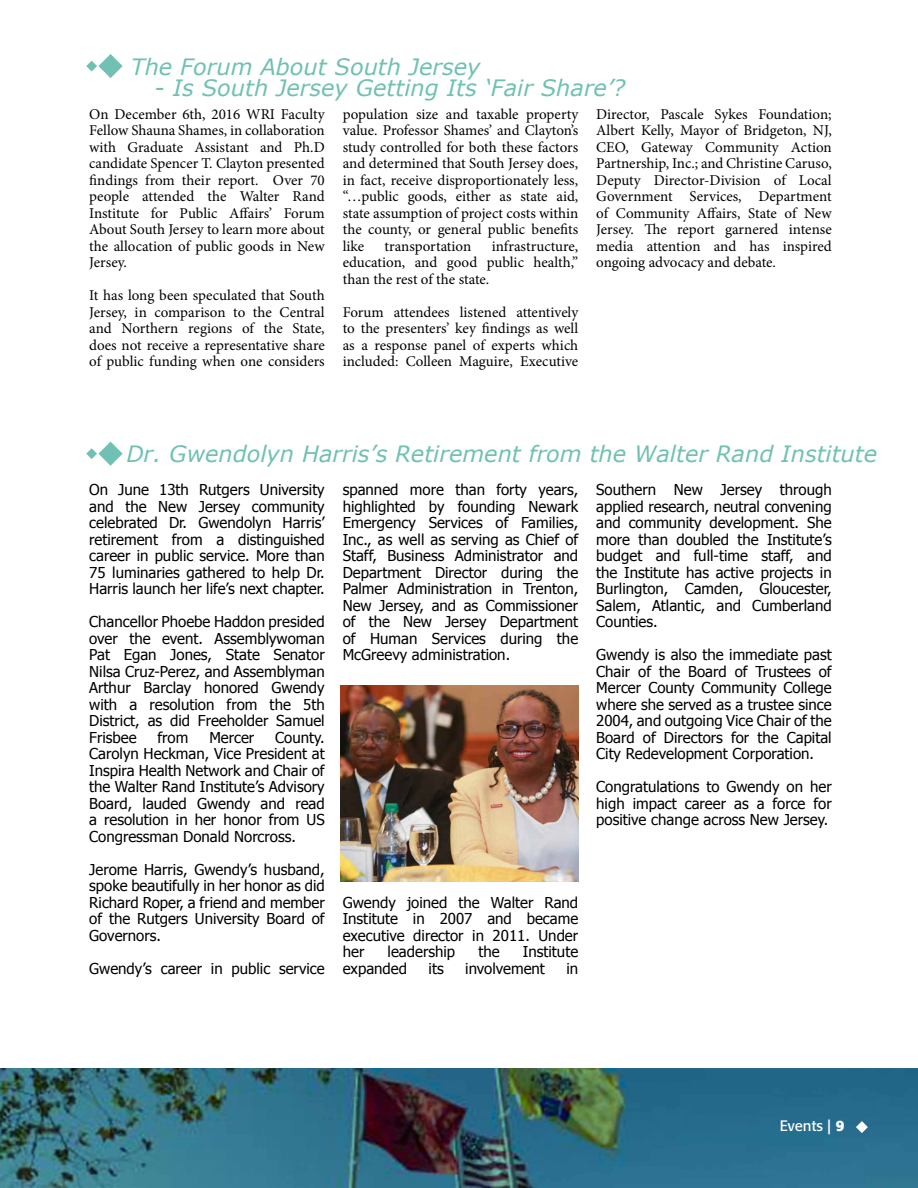
<style>
.page{position:relative;width:918px;height:1188px;background:#fff}
.page>*{position:absolute;margin:0;border:0;box-sizing:border-box;transform-origin:0 0}
.t1{font:italic 22.5px "Verdana";color:#70c1b3}
.t2{font:15px/16.5px "Tahoma";color:#000;text-align:justify}
.t3{font:15px/16.5px "Minion Pro";color:#000;text-align:justify}
.t4{font:15px "Formata BQ";color:#fff}
.s1{font-weight:700}
</style>
<div class="page">
<img style="left:341px;top:686px;width:237px;height:196px">
<img style="left:0;top:1068px;width:918px;height:120px">
<svg style="left:86px;top:54px;width:37px;height:24px"></svg>
<svg style="left:86px;top:442px;width:37px;height:24px"></svg>
<svg style="left:856px;top:1121px;width:12px;height:12px"></svg>
<h1 class="t1" style="left:131px;top:51px;width:351px">The Forum About South Jersey</h1>
<h1 class="t1" style="left:155px;top:72px;width:472px">- Is South Jersey Getting Its ‘Fair Share’?</h1>
<p class="t3" style="left:89px;top:106px;width:237px">On December 6th, 2016 WRI Faculty Fellow Shauna Shames, in collaboration with Graduate Assistant and Ph.D candidate Spencer T. Clayton presented findings from their report. Over 70 people attended the Walter Rand Institute for Public Affairs’ Forum About South Jersey to learn more about the allocation of public goods in New Jersey.</p>
<p class="t3" style="left:89px;top:287px;width:237px">It has long been speculated that South Jersey, in comparison to the Central and Northern regions of the State, does not receive a representative share of public funding when one considers</p>
<p class="t3" style="left:343px;top:106px;width:237px">population size and taxable property value. Professor Shames’ and Clayton’s study controlled for both these factors and determined that South Jersey does, in fact, receive disproportionately less, “…public goods, either as state aid, state assumption of project costs within the county, or general public benefits like</p>
<p class="t3" style="left:343px;top:238px;width:237px;text-indent:149px">infrastructure, education, and good public health,” than the rest of the state.</p>
<p class="t3" style="left:343px;top:304px;width:237px">Forum attendees listened attentively to the presenters’ key findings as well as a response panel of experts which included: Colleen Maguire, Executive</p>
<p class="t3" style="left:385px;top:238px;width:88px">transportation</p>
<p class="t3" style="left:596px;top:106px;width:237px">Director, Pascale Sykes Foundation; Albert Kelly, Mayor of Bridgeton, NJ, CEO, Gateway Community Action Partnership, Inc.; and Christine Caruso, Deputy Director-Division of Local Government Services, Department of Community Affairs, State of New Jersey. The report garnered intense media attention and has inspired ongoing advocacy and debate.</p>
<h1 class="t1" style="left:126px;top:438px;width:752px">Dr. Gwendolyn Harris’s Retirement from the Walter Rand Institute</h1>
<p class="t2" style="left:89px;top:481px;width:237px">On June 13th Rutgers University and the New Jersey community celebrated Dr. Gwendolyn Harris’ retirement from a distinguished career in public service. More than 75 luminaries gathered to help Dr.<br>Harris launch her life’s next chapter.</p>
<p class="t2" style="left:89px;top:613px;width:237px">Chancellor Phoebe Haddon presided over the event. Assemblywoman Pat Egan Jones, State Senator Nilsa Cruz-Perez, and Assemblyman Arthur Barclay honored Gwendy with a resolution from the 5th District, as did Freeholder Samuel Frisbee</p>
<p class="t2" style="left:158px;top:728px;width:32px">from</p>
<p class="t2" style="left:209px;top:728px;width:46px">Mercer</p>
<p class="t2" style="left:89px;top:728px;width:237px;text-indent:186px">County.<br>Carolyn Heckman, Vice President at Inspira Health Network and Chair of the Walter Rand Institute’s Advisory Board, lauded Gwendy and read a resolution in her honor from US Congressman Donald Norcross.</p>
<p class="t2" style="left:89px;top:860px;width:237px">Jerome Harris, Gwendy’s husband, spoke beautifully in her honor as did Richard Roper, a friend and member of the Rutgers University Board of Governors.</p>
<p class="t2" style="left:89px;top:959px;width:237px">Gwendy’s career in public service</p>
<p class="t2" style="left:343px;top:481px;width:237px">spanned more than forty years, highlighted by founding Newark Emergency Services of Families, Inc., as well as serving as Chief of Staff, Business Administrator and Department Director during the Palmer Administration in Trenton, New Jersey, and as Commissioner of the New Jersey Department of Human Services during the McGreevy administration.</p>
<p class="t2" style="left:596px;top:481px;width:237px">Southern New Jersey through applied research, neutral convening and community development. She more than doubled the Institute’s budget and full-time staff, and the Institute has active projects in Burlington, Camden, Gloucester, Salem, Atlantic, and Cumberland Counties.</p>
<p class="t2" style="left:596px;top:646px;width:237px">Gwendy is also the immediate past Chair of the Board of Trustees of Mercer County Community College where she served as a trustee since 2004, and outgoing Vice Chair of the Board of Directors for the Capital City Redevelopment Corporation.</p>
<p class="t2" style="left:596px;top:778px;width:237px">Congratulations to Gwendy on her high impact career as a force for positive change across New Jersey.</p>
<p class="t2" style="left:343px;top:893px;width:237px">Gwendy joined the Walter Rand Institute in 2007 and became executive director in 2011. Under her</p>
<p class="t2" style="left:388px;top:943px;width:69px">leadership</p>
<p class="t2" style="left:478px;top:943px;width:23px">the</p>
<p class="t2" style="left:523px;top:943px;width:57px">Institute</p>
<p class="t2" style="left:343px;top:959px;width:66px">expanded</p>
<p class="t2" style="left:429px;top:959px;width:17px">its</p>
<p class="t2" style="left:465px;top:959px;width:81px">involvement</p>
<p class="t2" style="left:566px;top:959px;width:13px">in</p>
<p class="t4" style="left:780px;top:1116px;width:66px">Events | <span class="s1">9</span></p>
</div>
